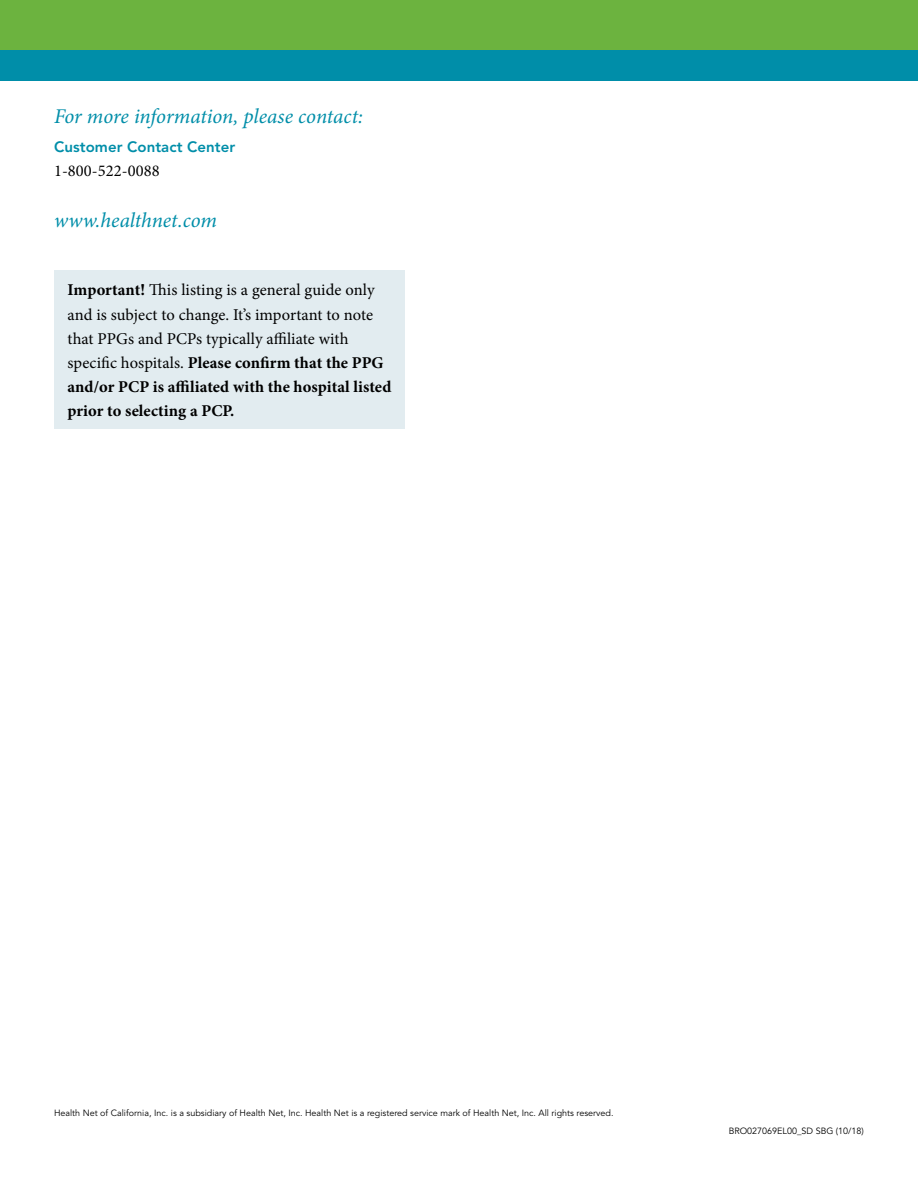
<style>
.page{position:relative;width:918px;height:1188px;background:#fff}
.page>*{position:absolute;margin:0;border:0;box-sizing:border-box;transform-origin:0 0}
.t1{font:italic 21px "Minion Pro";letter-spacing:-.005em;color:#008ea9}
.t2{font:16.5px/24px "Minion Pro";color:#000}
.t3{font:800 15px "Avenir LT Std";letter-spacing:.005em;color:#008ea9}
.t4{font:9px "Avenir LT Std";color:#000}
.s1{font-weight:700}
</style>
<div class="page">
<div style="left:0;top:0;width:918px;height:81px;background:#008ea9"></div>
<div style="left:0;top:0;width:918px;height:50px;background:#6cb33f"></div>
<div style="left:54px;top:270px;width:351px;height:159px;background:#e2ecf0"></div>
<p class="t1" style="left:54px;top:102px;width:311px">For more information, please contact:</p>
<p class="t3" style="left:54px;top:138px;width:183px">Customer Contact Center</p>
<p class="t2" style="left:54px;top:159px;width:107px">1-800-522-0088</p>
<p class="t1" style="left:54px;top:206px;width:165px">www.healthnet.com</p>
<p class="t2" style="left:68px;top:278px;width:325px"><span class="s1">Important!</span> This listing is a general guide only and is subject to change. It’s important to note that PPGs and PCPs typically affiliate with specific hospitals. <span class="s1">Please confirm that the PPG and/or PCP is affiliated with the hospital listed prior to selecting a PCP.</span></p>
<p class="t4" style="left:54px;top:1108px;width:561px">Health Net of California, Inc. is a subsidiary of Health Net, Inc. Health Net is a registered service mark of Health Net, Inc. All rights reserved.</p>
<p class="t4" style="left:729px;top:1126px;width:137px">BRO027069EL00_SD SBG (10/18)</p>
</div>
